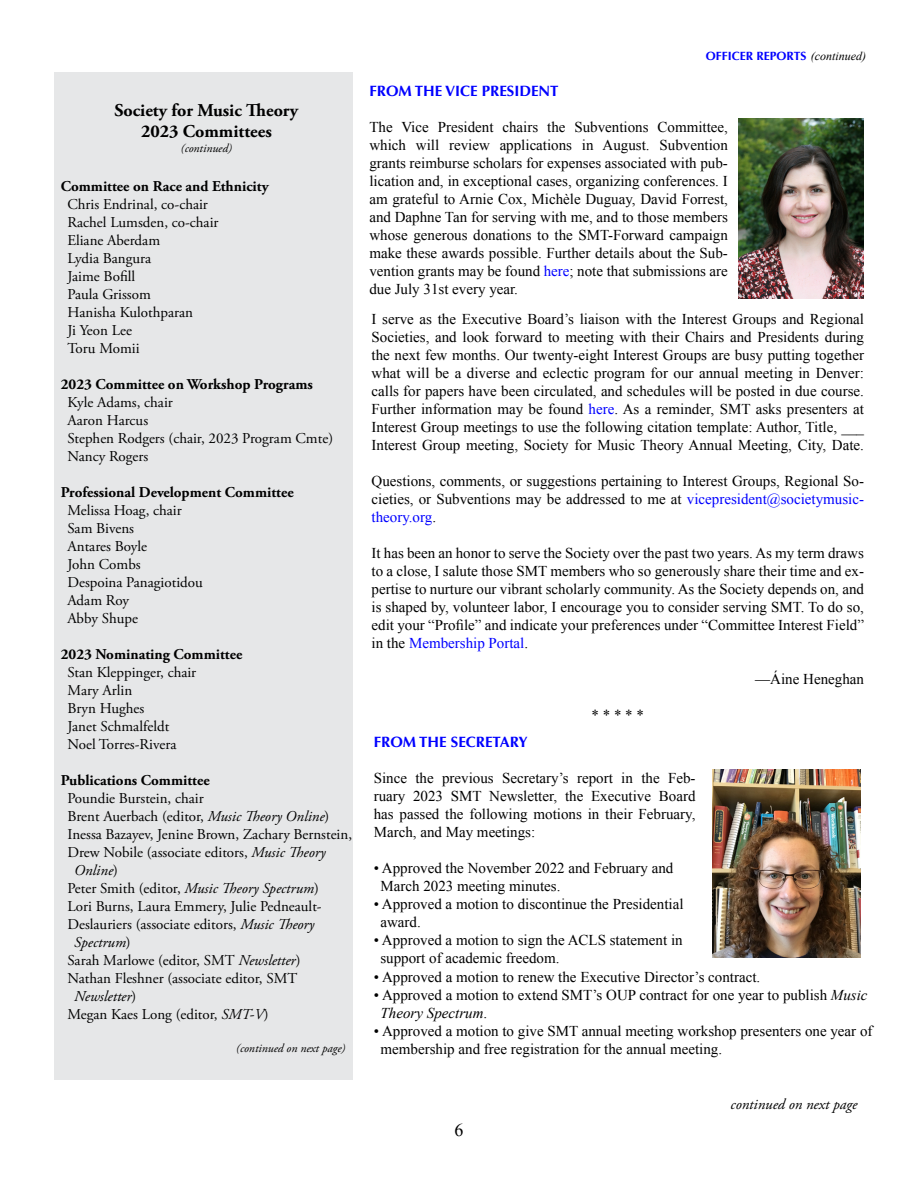
<style>
.page{position:relative;width:918px;height:1188px;background:#fff}
.page>*{position:absolute;margin:0;border:0;box-sizing:border-box;transform-origin:0 0}
.t1{font:700 18px/21.6px "Adobe Garamond Pro";color:#000;text-align:center}
.t2{font:18px "Times New Roman";color:#000}
.t3{font:15px/18px "Times New Roman";color:#000;text-align:justify}
.t4{font:15px/18px "Adobe Garamond Pro";color:#000}
.t5{font:700 15px "Adobe Garamond Pro";color:#000}
.t6{font:italic 15px "Adobe Garamond Pro";color:#000}
.t7{font:700 15px "Optima";color:#00f}
.t8{font:italic 12px "Adobe Garamond Pro";color:#000}
.t9{font:700 12px "Optima";color:#00f}
.s1{font-style:italic}
.s2{font-style:normal}
.s3{font-family:"Times New Roman";font-weight:400;font-style:italic;color:#000}
.s4{color:#00f}
</style>
<div class="page">
<div style="left:54px;top:72px;width:298px;height:1008px;background:#e6e7e8"></div>
<img style="left:739px;top:118px;width:125px;height:180px">
<img style="left:712px;top:770px;width:148px;height:188px">
<p class="t1" style="left:114px;top:99px;width:185px">Society for Music Theory<br>2023 Committees</p>
<p class="t8" style="left:181px;top:141px;width:53px">(continued)</p>
<p class="t5" style="left:61px;top:178px;width:210px">Committee on Race and Ethnicity</p>
<p class="t4" style="left:68px;top:196px;width:153px">Chris Endrinal, co-chair<br>Rachel Lumsden, co-chair<br>Eliane Aberdam<br>Lydia Bangura<br>Jaime Bofill<br>Paula Grissom<br>Hanisha Kulothparan<br>Ji Yeon Lee<br>Toru Momii</p>
<p class="t5" style="left:61px;top:376px;width:254px">2023 Committee on Workshop Programs</p>
<p class="t4" style="left:68px;top:394px;width:267px">Kyle Adams, chair<br>Aaron Harcus<br>Stephen Rodgers (chair, 2023 Program Cmte)<br>Nancy Rogers</p>
<p class="t5" style="left:61px;top:484px;width:234px">Professional Development Committee</p>
<p class="t4" style="left:68px;top:502px;width:137px">Melissa Hoag, chair<br>Sam Bivens<br>Antares Boyle<br>John Combs<br>Despoina Panagiotidou<br>Adam Roy<br>Abby Shupe</p>
<p class="t5" style="left:61px;top:646px;width:183px">2023 Nominating Committee</p>
<p class="t4" style="left:68px;top:664px;width:130px">Stan Kleppinger, chair<br>Mary Arlin<br>Bryn Hughes<br>Janet Schmalfeldt<br>Noel Torres-Rivera</p>
<p class="t5" style="left:61px;top:772px;width:150px">Publications Committee</p>
<p class="t4" style="left:68px;top:790px;width:138px">Poundie Burstein, chair</p>
<p class="t4" style="left:68px;top:808px;width:263px">Brent Auerbach (editor, <span class="s1">Music Theory Online</span>)</p>
<p class="t4" style="left:68px;top:826px;width:286px">Inessa Bazayev, Jenine Brown, Zachary Bernstein,</p>
<p class="t4" style="left:68px;top:844px;width:260px">Drew Nobile (associate editors, <span class="s1">Music Theory</span></p>
<p class="t6" style="left:74px;top:861px;width:45px">Online<span class="s2">)</span></p>
<p class="t4" style="left:68px;top:880px;width:253px">Peter Smith (editor, <span class="s1">Music Theory Spectrum</span>)</p>
<p class="t4" style="left:68px;top:898px;width:256px">Lori Burns, Laura Emmery, Julie Pedneault-</p>
<p class="t4" style="left:68px;top:916px;width:248px">Deslauriers (associate editors, <span class="s1">Music Theory</span></p>
<p class="t6" style="left:74px;top:933px;width:58px">Spectrum<span class="s2">)</span></p>
<p class="t4" style="left:68px;top:952px;width:235px">Sarah Marlowe (editor, SMT <span class="s1">Newsletter</span>)</p>
<p class="t4" style="left:68px;top:970px;width:231px">Nathan Fleshner (associate editor, SMT</p>
<p class="t6" style="left:74px;top:987px;width:64px">Newsletter<span class="s2">)</span></p>
<p class="t4" style="left:68px;top:1006px;width:203px">Megan Kaes Long (editor, <span class="s1">SMT-V</span>)</p>
<p class="t8" style="left:236px;top:1041px;width:111px">(continued on next page)</p>
<p class="t9" style="left:706px;top:49px;width:162px">OFFICER REPORTS <span class="s3">(continued)</span></p>
<p class="t7" style="left:369px;top:82px;width:191px">FROM THE VICE PRESIDENT</p>
<p class="t3" style="left:369px;top:118px;width:360px">The Vice President chairs the Subventions Committee, which will review applications in August. Subvention grants reimburse scholars for expenses associated with pub&shy;lication and, in exceptional cases, organizing conferences. I am grateful to Arnie Cox, Michèle Duguay, David Forrest, and Daphne Tan for serving with me, and to those members whose generous donations to the SMT-Forward campaign make these awards possible. Further details about the Sub&shy;vention grants may be found <span class="s4">here</span>; note that submissions are due July 31st every year.</p>
<p class="t3" style="left:372px;top:309px;width:494px">I serve as the Executive Board’s liaison with the Interest Groups and Regional Societies, and look forward to meeting with their Chairs and Presidents during the next few months. Our twenty-eight Interest Groups are busy putting together what will be a diverse and eclectic program for our annual meeting in Denver: calls for papers have been circulated, and schedules will be posted in due course.<br>Further information may be found <span class="s4">here</span>. As a reminder, SMT asks presenters at Interest Group meetings to use the following citation template: Author, Title, ___ Interest Group meeting, Society for Music Theory Annual Meeting, City, Date.</p>
<p class="t3" style="left:372px;top:471px;width:494px">Questions, comments, or suggestions pertaining to Interest Groups, Regional So&shy;cieties, or Subventions may be addressed to me at <span class="s4">vicepresident@societymusic&shy;theory.org</span>.</p>
<p class="t3" style="left:372px;top:543px;width:494px">It has been an honor to serve the Society over the past two years. As my term draws to a close, I salute those SMT members who so generously share their time and ex&shy;pertise to nurture our vibrant scholarly community. As the Society depends on, and is shaped by, volunteer labor, I encourage you to consider serving SMT. To do so, edit your “Profile” and indicate your preferences under “Committee Interest Field” in the <span class="s4">Membership Portal</span>.</p>
<p class="t3" style="left:755px;top:669px;width:110px">—Áine Heneghan</p>
<p class="t3" style="left:592px;top:705px;width:54px">* * * * *</p>
<p class="t7" style="left:374px;top:734px;width:155px">FROM THE SECRETARY</p>
<p class="t3" style="left:374px;top:769px;width:323px">Since the previous Secretary’s report in the Feb&shy;ruary 2023 SMT Newsletter, the Executive Board has passed the following motions in their February, March, and May meetings:</p>
<p class="t3" style="left:380px;top:859px;width:295px;text-indent:-7px">• Approved the November 2022 and February and<br>March 2023 meeting minutes.</p>
<p class="t3" style="left:380px;top:895px;width:305px;text-indent:-7px">• Approved a motion to discontinue the Presidential award.</p>
<p class="t3" style="left:380px;top:931px;width:304px;text-indent:-7px">• Approved a motion to sign the ACLS statement in support of academic freedom.</p>
<p class="t3" style="left:374px;top:968px;width:388px">• Approved a motion to renew the Executive Director’s contract.</p>
<p class="t3" style="left:381px;top:986px;width:489px;text-indent:-7px">• Approved a motion to extend SMT’s OUP contract for one year to publish <span class="s1">Music<br>Theory Spectrum</span>.</p>
<p class="t3" style="left:381px;top:1022px;width:493px;text-indent:-7px">• Approved a motion to give SMT annual meeting workshop presenters one year of membership and free registration for the annual meeting.</p>
<p class="t2" style="left:454px;top:1118px;width:10px">6</p>
<p class="t6" style="left:731px;top:1095px;width:128px">continued on next page</p>
</div>
